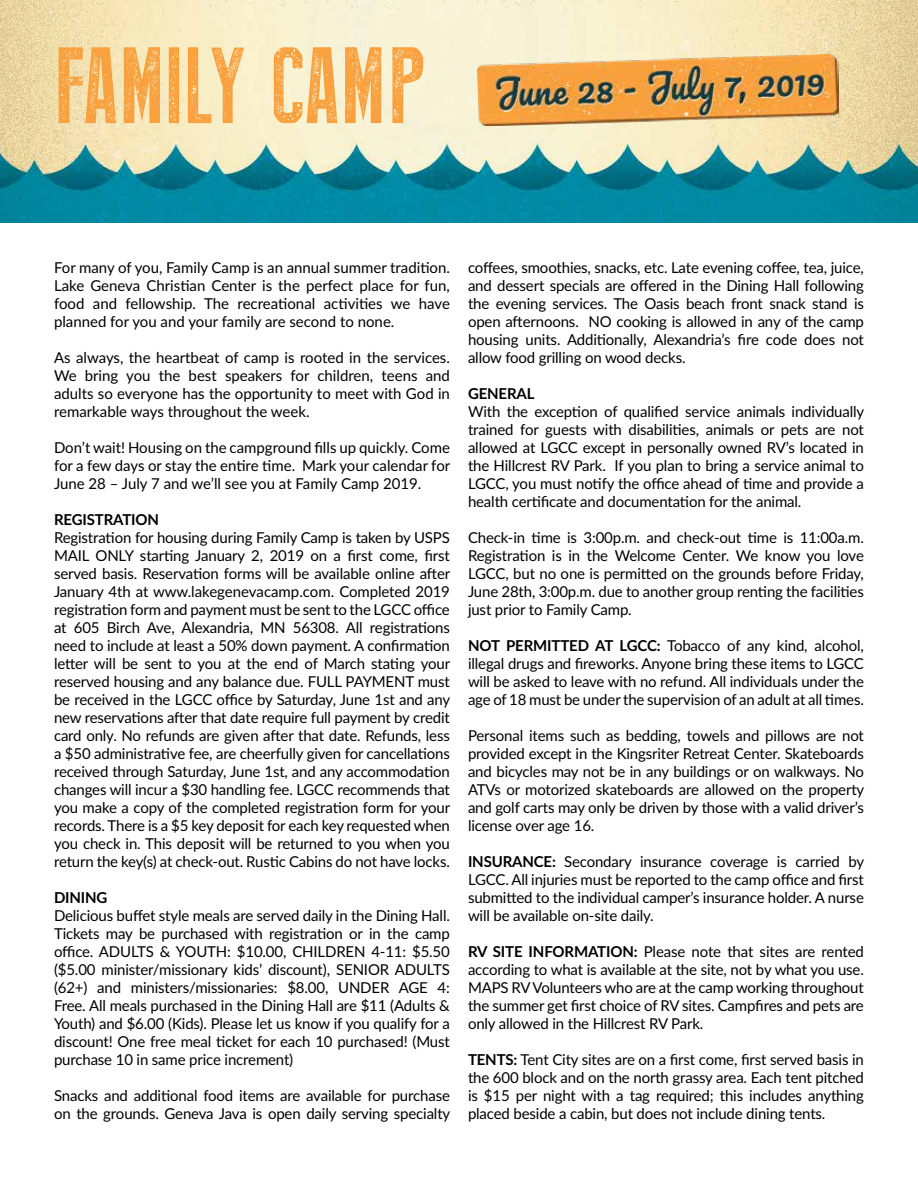
<style>
.page{position:relative;width:918px;height:1188px;background:#fff}
.page>*{position:absolute;margin:0;border:0;box-sizing:border-box;transform-origin:0 0}
.t1{font:108px "Press Style";color:#f9a13f}
.t2{font:15px/18px "Lato";letter-spacing:-.01em;color:#000;text-align:justify}
.t3{font:700 15px "Lato";letter-spacing:-.01em;color:#000}
.s1{font-weight:700}
</style>
<div class="page">
<img style="left:0;top:0;width:918px;height:222px">
<img style="left:477px;top:54px;width:362px;height:72px">
<h1 class="t1" style="left:54px;top:28px;width:372px">FAMILY CAMP</h1>
<p class="t2" style="left:54px;top:258px;width:397px">For many of you, Family Camp is an annual summer tradition.<br>Lake Geneva Christian Center is the perfect place for fun, food and fellowship. The recreational activities we have planned for you and your family are second to none.</p>
<p class="t2" style="left:54px;top:348px;width:397px">As always, the heartbeat of camp is rooted in the services.<br>We bring you the best speakers for children, teens and adults so everyone has the opportunity to meet with God in remarkable ways throughout the week.</p>
<p class="t2" style="left:54px;top:438px;width:398px">Don’t wait! Housing on the campground fills up quickly. Come for a few days or stay the entire time. Mark your calendar for June 28 – July 7 and we’ll see you at Family Camp 2019.</p>
<p class="t3" style="left:54px;top:508px;width:107px">REGISTRATION</p>
<p class="t2" style="left:54px;top:528px;width:398px">Registration for housing during Family Camp is taken by USPS MAIL ONLY starting January 2, 2019 on a first come, first served basis. Reservation forms will be available online after January 4th at www.lakegenevacamp.com. Completed 2019 registration form and payment must be sent to the LGCC office at 605 Birch Ave, Alexandria, MN 56308. All registrations need to include at least a 50% down payment. A confirmation letter will be sent to you at the end of March stating your reserved housing and any balance due. FULL PAYMENT must be received in the LGCC office by Saturday, June 1st and any new reservations after that date require full payment by credit card only. No refunds are given after that date. Refunds, less a $50 administrative fee, are cheerfully given for cancellations received through Saturday, June 1st, and any accommodation changes will incur a $30 handling fee. LGCC recommends that you make a copy of the completed registration form for your records. There is a $5 key deposit for each key requested when you check in. This deposit will be returned to you when you return the key(s) at check-out. Rustic Cabins do not have locks.</p>
<p class="t3" style="left:54px;top:886px;width:55px">DINING</p>
<p class="t2" style="left:54px;top:906px;width:397px">Delicious buffet style meals are served daily in the Dining Hall.<br>Tickets may be purchased with registration or in the camp office. ADULTS &amp; YOUTH: $10.00, CHILDREN 4-11: $5.50 ($5.00 minister/missionary kids’ discount), SENIOR ADULTS (62+) and ministers/missionaries: $8.00, UNDER AGE 4:<br>Free. All meals purchased in the Dining Hall are $11 (Adults &amp; Youth) and $6.00 (Kids). Please let us know if you qualify for a discount! One free meal ticket for each 10 purchased! (Must purchase 10 in same price increment)</p>
<p class="t2" style="left:54px;top:1086px;width:398px">Snacks and additional food items are available for purchase on the grounds. Geneva Java is open daily serving specialty</p>
<p class="t2" style="left:468px;top:258px;width:397px">coffees, smoothies, snacks, etc. Late evening coffee, tea, juice, and dessert specials are offered in the Dining Hall following the evening services. The Oasis beach front snack stand is open afternoons. NO cooking is allowed in any of the camp housing units. Additionally, Alexandria’s fire code does not allow food grilling on wood decks.</p>
<p class="t3" style="left:468px;top:382px;width:68px">GENERAL</p>
<p class="t2" style="left:468px;top:402px;width:398px">With the exception of qualified service animals individually trained for guests with disabilities, animals or pets are not allowed at LGCC except in personally owned RV’s located in the Hillcrest RV Park. If you plan to bring a service animal to LGCC, you must notify the office ahead of time and provide a health certificate and documentation for the animal.</p>
<p class="t2" style="left:468px;top:528px;width:397px">Check-in time is 3:00p.m. and check-out time is 11:00a.m.<br>Registration is in the Welcome Center. We know you love LGCC, but no one is permitted on the grounds before Friday, June 28th, 3:00p.m. due to another group renting the facilities just prior to Family Camp.</p>
<p class="t2" style="left:468px;top:636px;width:397px"><span class="s1">NOT PERMITTED AT LGCC:</span> Tobacco of any kind, alcohol, illegal drugs and fireworks. Anyone bring these items to LGCC will be asked to leave with no refund. All individuals under the age of 18 must be under the supervision of an adult at all times.</p>
<p class="t2" style="left:468px;top:726px;width:398px">Personal items such as bedding, towels and pillows are not provided except in the Kingsriter Retreat Center. Skateboards and bicycles may not be in any buildings or on walkways. No ATVs or motorized skateboards are allowed on the property and golf carts may only be driven by those with a valid driver’s license over age 16.</p>
<p class="t2" style="left:468px;top:852px;width:398px"><span class="s1">INSURANCE:</span> Secondary insurance coverage is carried by LGCC. All injuries must be reported to the camp office and first submitted to the individual camper’s insurance holder. A nurse will be available on-site daily.</p>
<p class="t2" style="left:468px;top:942px;width:397px"><span class="s1">RV SITE INFORMATION:</span> Please note that sites are rented according to what is available at the site, not by what you use.<br>MAPS RV Volunteers who are at the camp working throughout the summer get first choice of RV sites. Campfires and pets are only allowed in the Hillcrest RV Park.</p>
<p class="t2" style="left:468px;top:1050px;width:397px"><span class="s1">TENTS:</span> Tent City sites are on a first come, first served basis in the 600 block and on the north grassy area. Each tent pitched is $15 per night with a tag required; this includes anything placed beside a cabin, but does not include dining tents.</p>
</div>
